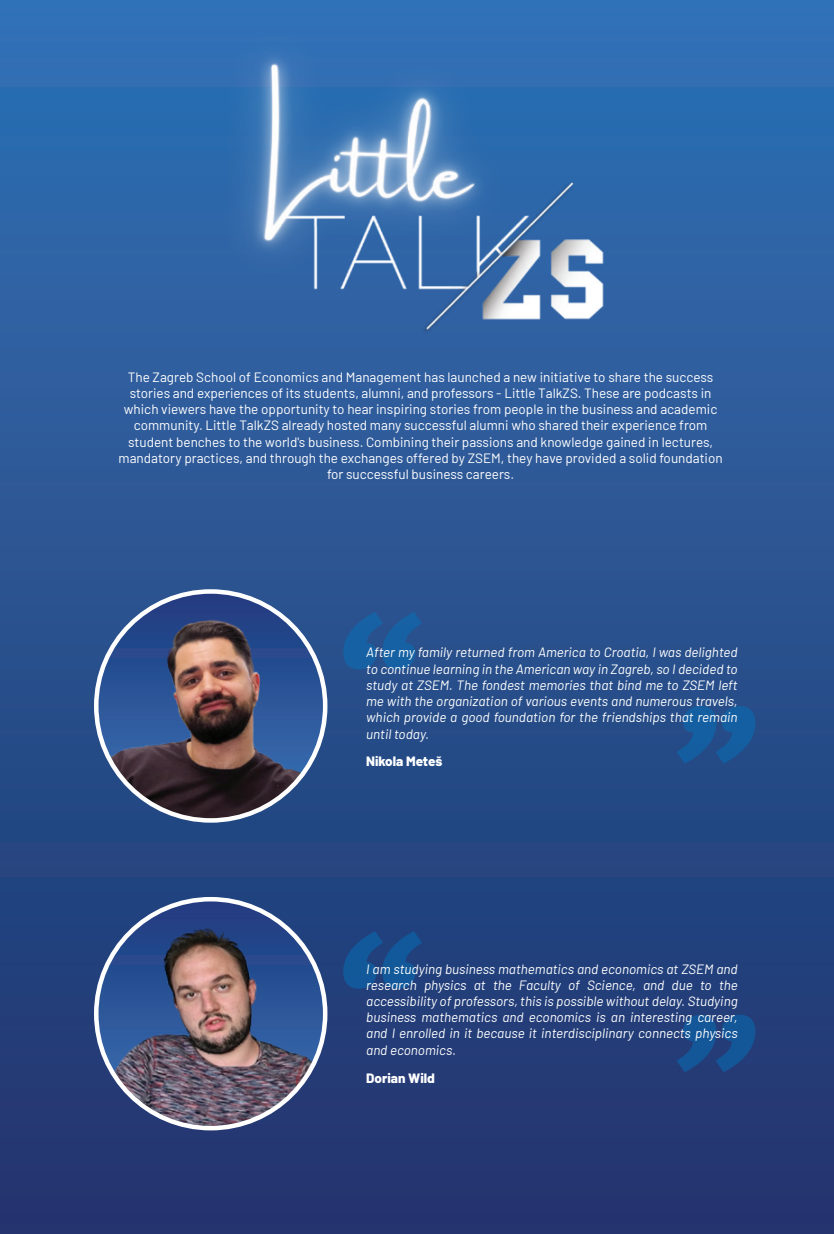
<style>
.page{position:relative;width:834px;height:1234px;background:#fff}
.page>*{position:absolute;margin:0;border:0;box-sizing:border-box;transform-origin:0 0}
.t1{font:italic 13.5px/16.2px "Barlow";color:#fff;text-align:justify}
.t2{font:13.5px/16.2px "Barlow";color:#fff;text-align:center}
.t3{font:800 13.5px "Barlow";color:#fff}
</style>
<div class="page">
<div style="left:0;top:0;width:833px;height:1233px;background:linear-gradient(to bottom,#3071b5,#24346c)"></div>
<img style="left:173px;top:30px;width:487px;height:356px">
<img style="left:96px;top:899px;width:229px;height:228px;border-radius:114px">
<img style="left:96px;top:591px;width:229px;height:229px;border-radius:114px">
<svg style="left:343px;top:611px;width:79px;height:58px;background:#1d5a9a"></svg>
<svg style="left:676px;top:705px;width:79px;height:58px;background:#1b5696"></svg>
<svg style="left:343px;top:930px;width:79px;height:58px;background:#184e8d"></svg>
<svg style="left:676px;top:1014px;width:79px;height:57px;background:#1a4c8b"></svg>
<p class="t2" style="left:118px;top:368px;width:605px">The Zagreb School of Economics and Management has launched a new initiative to share the success stories and experiences of its students, alumni, and professors - Little TalkZS. These are podcasts in which viewers have the opportunity to hear inspiring stories from people in the business and academic community. Little TalkZS already hosted many successful alumni who shared their experience from student benches to the world's business. Combining their passions and knowledge gained in lectures, mandatory practices, and through the exchanges offered by ZSEM, they have provided a solid foundation for successful business careers.</p>
<p class="t1" style="left:366px;top:643px;width:373px">After my family returned from America to Croatia, I was delighted to continue learning in the American way in Zagreb, so I decided to study at ZSEM. The fondest memories that bind me to ZSEM left me with the organization of various events and numerous travels, which provide a good foundation for the friendships that remain until today.</p>
<p class="t3" style="left:366px;top:751px;width:78px">Nikola Meteš</p>
<p class="t1" style="left:366px;top:959px;width:373px">I am studying business mathematics and economics at ZSEM and research physics at the Faculty of Science, and due to the accessibility of professors, this is possible without delay. Studying business mathematics and economics is an interesting career, and I enrolled in it because it interdisciplinary connects physics and economics.</p>
<p class="t3" style="left:366px;top:1067px;width:70px">Dorian Wild</p>
</div>
